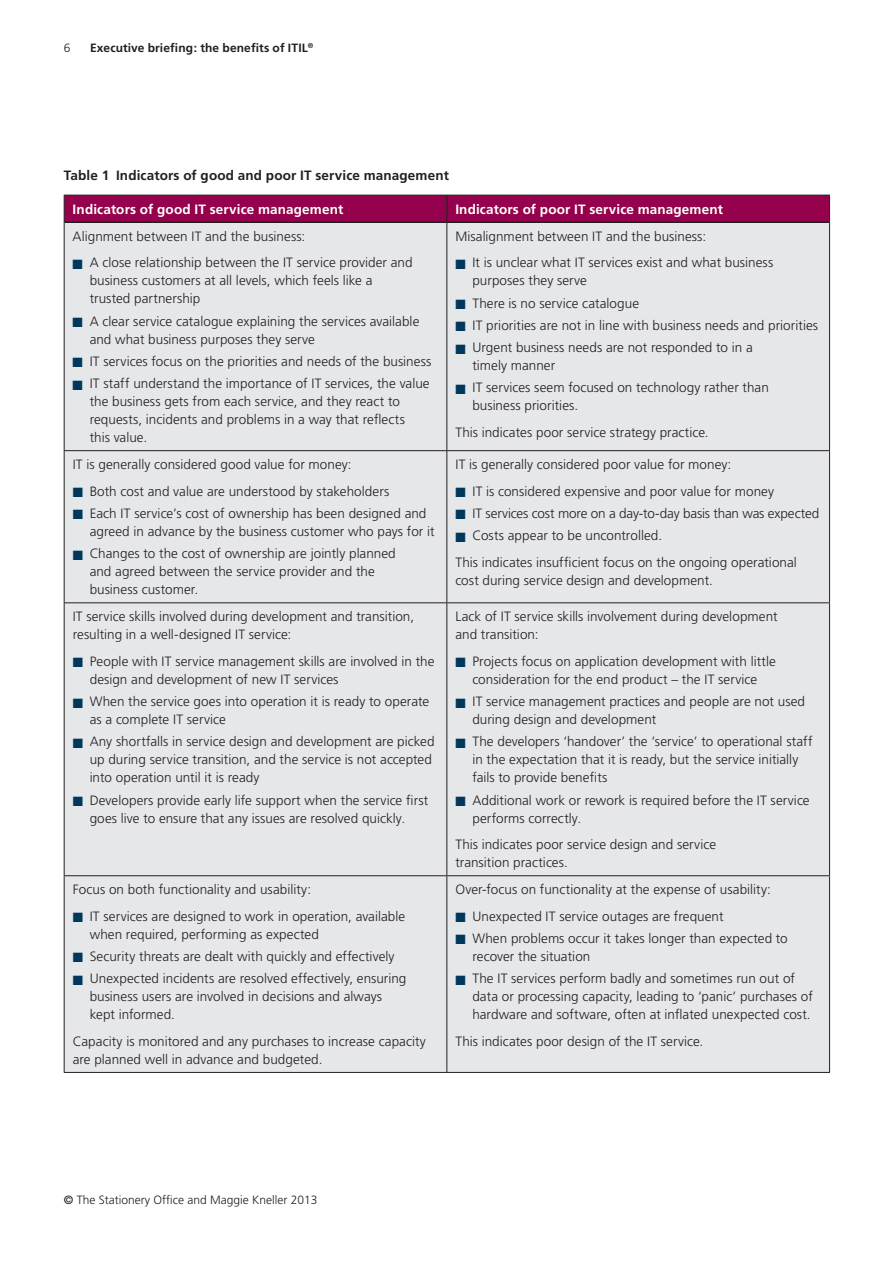
<style>
.page{position:relative;width:893px;height:1263px;background:#fff}
.page>*{position:absolute;margin:0;border:0;box-sizing:border-box;transform-origin:0 0}
.t1{font:300 13.5px/18px "Frutiger LT Pro";letter-spacing:.005em;color:#231f20}
.t2{font:700 13.5px "Frutiger LT Pro";letter-spacing:.01em;color:#fff}
.t3{font:700 13.5px "Frutiger LT Pro";letter-spacing:.01em;color:#231f20}
.t4{font:300 12px "Frutiger";color:#231f20}
.t5{font:700 12px "Frutiger";letter-spacing:.01em;color:#231f20}
.s1{color:#00385c}
.s2{font-weight:400}
</style>
<div class="page">
<div style="left:65px;top:223px;width:764px;height:849px;background:#e6e7e9"></div>
<div style="left:64px;top:195px;width:766px;height:27px;background:#95014c"></div>
<hr style="left:64px;top:222px;width:1px;height:228px;background:#231f20">
<hr style="left:446px;top:223px;width:1px;height:227px;background:#231f20">
<hr style="left:829px;top:222px;width:1px;height:228px;background:#231f20">
<hr style="left:64px;top:450px;width:383px;height:1px;background:#231f20">
<hr style="left:64px;top:451px;width:1px;height:151px;background:#231f20">
<hr style="left:447px;top:450px;width:383px;height:1px;background:#231f20">
<hr style="left:446px;top:451px;width:1px;height:151px;background:#231f20">
<hr style="left:829px;top:451px;width:1px;height:151px;background:#231f20">
<hr style="left:64px;top:602px;width:383px;height:1px;background:#231f20">
<hr style="left:64px;top:603px;width:1px;height:272px;background:#231f20">
<hr style="left:447px;top:602px;width:383px;height:1px;background:#231f20">
<hr style="left:446px;top:603px;width:1px;height:272px;background:#231f20">
<hr style="left:829px;top:603px;width:1px;height:272px;background:#231f20">
<hr style="left:64px;top:875px;width:383px;height:1px;background:#231f20">
<hr style="left:64px;top:876px;width:1px;height:196px;background:#231f20">
<hr style="left:447px;top:875px;width:383px;height:1px;background:#231f20">
<hr style="left:446px;top:876px;width:1px;height:196px;background:#231f20">
<hr style="left:829px;top:876px;width:1px;height:196px;background:#231f20">
<hr style="left:64px;top:1072px;width:383px;height:1px;background:#231f20">
<hr style="left:447px;top:1072px;width:383px;height:1px;background:#231f20">
<hr style="left:65px;top:221px;width:382px;height:2px;background:#231f20">
<hr style="left:447px;top:221px;width:382px;height:2px;background:#231f20">
<p class="t4" style="left:64px;top:41px;width:8px">6</p>
<p class="t5" style="left:90px;top:41px;width:225px">Executive briefing: the benefits of ITIL<sup>®</sup></p>
<p class="t3" style="left:64px;top:168px;width:387px">Table 1 Indicators of good and poor IT service management</p>
<p class="t2" style="left:73px;top:201px;width:272px">Indicators of good IT service management</p>
<p class="t2" style="left:455px;top:201px;width:269px">Indicators of poor IT service management</p>
<p class="t1" style="left:73px;top:227px;width:234px">Alignment between IT and the business:</p>
<p class="t1" style="left:90px;top:254px;width:324px;text-indent:-17px"><span class="s1">■</span> A close relationship between the IT service provider and business customers at all levels, which feels like a trusted partnership</p>
<p class="t1" style="left:90px;top:312px;width:331px;text-indent:-17px"><span class="s1">■</span> A clear service catalogue explaining the services available and what business purposes they serve</p>
<p class="t1" style="left:73px;top:352px;width:360px"><span class="s1">■</span> IT services focus on the priorities and needs of the business</p>
<p class="t1" style="left:90px;top:375px;width:341px;text-indent:-17px"><span class="s1">■</span> IT staff understand the importance of IT services, the value the business gets from each service, and they react to requests, incidents and problems in a way that reflects<br>this value.</p>
<p class="t1" style="left:455px;top:227px;width:252px">Misalignment between IT and the business:</p>
<p class="t1" style="left:472px;top:254px;width:302px;text-indent:-17px"><span class="s1">■</span> It is unclear what IT services exist and what business purposes they serve</p>
<p class="t1" style="left:455px;top:294px;width:185px"><span class="s1">■</span> There is no service catalogue</p>
<p class="t1" style="left:455px;top:316px;width:364px"><span class="s1">■</span> IT priorities are not in line with business needs and priorities</p>
<p class="t1" style="left:472px;top:338px;width:282px;text-indent:-17px"><span class="s1">■</span> Urgent business needs are not responded to in a timely manner</p>
<p class="t1" style="left:472px;top:379px;width:298px;text-indent:-17px"><span class="s1">■</span> IT services seem focused on technology rather than business priorities.</p>
<p class="t1" style="left:455px;top:423px;width:255px">This indicates poor service strategy practice.</p>
<p class="t1" style="left:73px;top:456px;width:280px">IT is generally considered good value for money:</p>
<p class="t1" style="left:73px;top:482px;width:318px"><span class="s1">■</span> Both cost and value are understood by stakeholders</p>
<p class="t1" style="left:90px;top:504px;width:346px;text-indent:-17px"><span class="s1">■</span> Each IT service’s cost of ownership has been designed and agreed in advance by the business customer who pays for it</p>
<p class="t1" style="left:90px;top:545px;width:308px;text-indent:-17px"><span class="s1">■</span> Changes to the cost of ownership are jointly planned and agreed between the service provider and the business customer.</p>
<p class="t1" style="left:73px;top:608px;width:343px">IT service skills involved during development and transition, resulting in a well-designed IT service:</p>
<p class="t1" style="left:90px;top:652px;width:346px;text-indent:-17px"><span class="s1">■</span> People with IT service management skills are involved in the design and development of new IT services</p>
<p class="t1" style="left:90px;top:692px;width:341px;text-indent:-17px"><span class="s1">■</span> When the service goes into operation it is ready to operate as a complete IT service</p>
<p class="t1" style="left:90px;top:733px;width:346px;text-indent:-17px"><span class="s1">■</span> Any shortfalls in service design and development are picked up during service transition, and the service is not accepted into operation until it is ready</p>
<p class="t1" style="left:73px;top:791px;width:357px;text-align:center"><span class="s1">■</span> Developers provide early life support when the service first goes live to ensure that any issues are resolved quickly.</p>
<p class="t1" style="left:73px;top:880px;width:240px">Focus on both functionality and usability:</p>
<p class="t1" style="left:90px;top:907px;width:317px;text-indent:-17px"><span class="s1">■</span> IT services are designed to work in operation, available when required, performing as expected</p>
<p class="t1" style="left:73px;top:947px;width:323px"><span class="s1">■</span> Security threats are dealt with quickly and effectively</p>
<p class="t1" style="left:90px;top:969px;width:318px;text-indent:-17px"><span class="s1">■</span> Unexpected incidents are resolved effectively, ensuring business users are involved in decisions and always kept informed.</p>
<p class="t1" style="left:73px;top:1032px;width:355px">Capacity is monitored and any purchases to increase capacity are planned well in advance and budgeted.</p>
<p class="t1" style="left:455px;top:456px;width:277px">IT is generally considered poor value for money:</p>
<p class="t1" style="left:455px;top:482px;width:320px"><span class="s1">■</span> IT is considered expensive and poor value for money</p>
<p class="t1" style="left:455px;top:504px;width:365px"><span class="s1">■</span> IT services cost more on a day-to-day basis than was expected</p>
<p class="t1" style="left:455px;top:522px;width:343px;line-height:26.5px"><span class="s1">■</span> Costs appear to be uncontrolled.<br>This indicates insufficient focus on the ongoing operational</p>
<p class="t1" style="left:455px;top:571px;width:259px">cost during service design and development.</p>
<p class="t1" style="left:455px;top:608px;width:324px">Lack of IT service skills involvement during development and transition:</p>
<p class="t1" style="left:455px;top:652px;width:322px;text-align:center"><span class="s1">■</span> Projects focus on application development with little consideration for the end product – the IT service</p>
<p class="t1" style="left:472px;top:692px;width:334px;text-indent:-17px"><span class="s1">■</span> IT service management practices and people are not used during design and development</p>
<p class="t1" style="left:472px;top:733px;width:342px;text-indent:-17px"><span class="s1">■</span> The developers ‘handover’ the ‘service’ to operational staff in the expectation that it is ready, but the service initially fails to provide benefits</p>
<p class="t1" style="left:472px;top:791px;width:339px;text-indent:-17px"><span class="s1">■</span> Additional work or rework is required before the IT service performs correctly.</p>
<p class="t1" style="left:455px;top:835px;width:262px">This indicates poor service design and service transition practices.</p>
<p class="t1" style="left:455px;top:880px;width:317px">Over-focus on functionality at the expense of usability:</p>
<p class="t1" style="left:455px;top:907px;width:270px"><span class="s1">■</span> Unexpected IT service outages are frequent</p>
<p class="t1" style="left:472px;top:929px;width:317px;text-indent:-17px"><span class="s1">■</span> When problems occur it takes longer than expected to recover the situation</p>
<p class="t1" style="left:472px;top:969px;width:342px;text-indent:-17px"><span class="s1">■</span> The IT services perform badly and sometimes run out of data or processing capacity, leading to ‘panic’ purchases of hardware and software, often at inflated unexpected cost.</p>
<p class="t1" style="left:455px;top:1032px;width:249px">This indicates poor design of the IT service.</p>
<p class="t4" style="left:64px;top:1193px;width:255px"><span class="s2">©</span> The Stationery Office and Maggie Kneller 2013</p>
</div>
